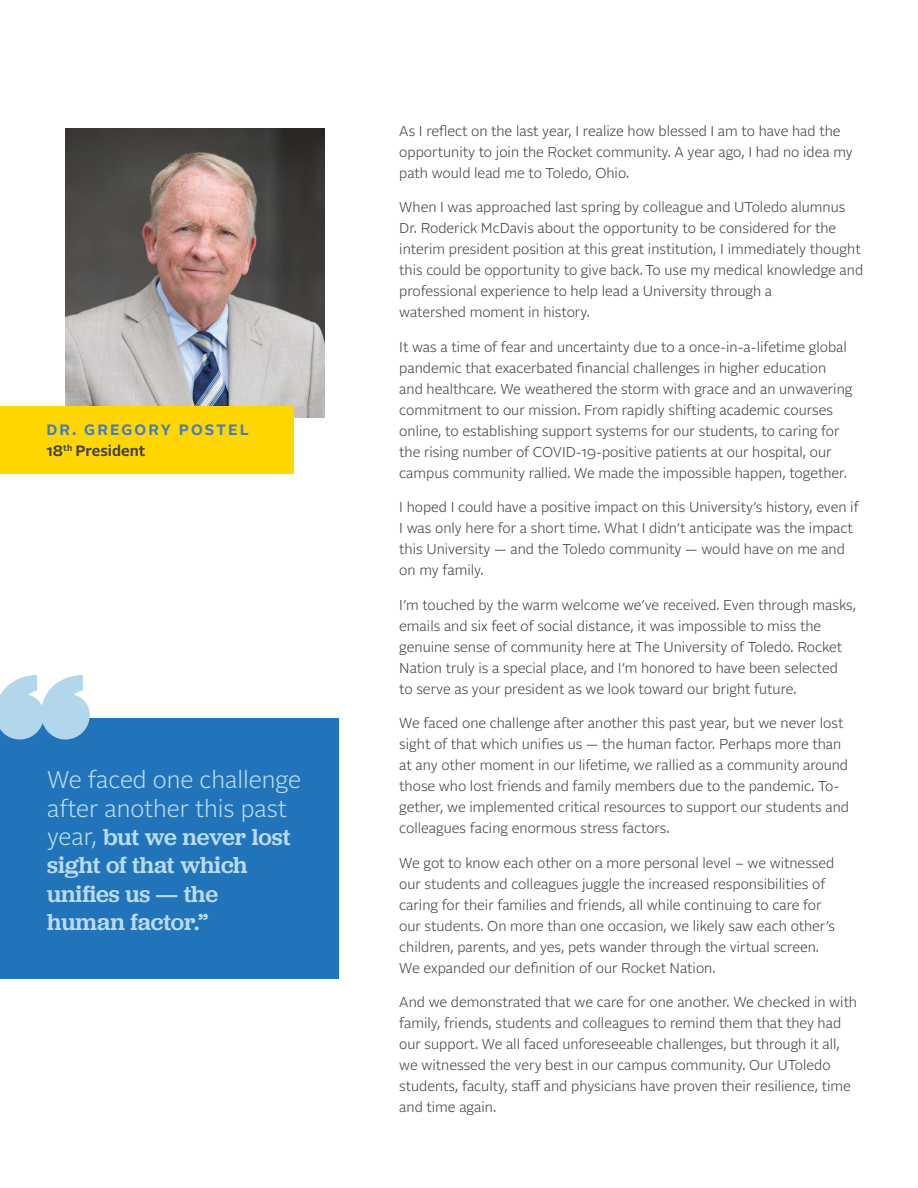
<style>
.page{position:relative;width:918px;height:1188px;background:#fff}
.page>*{position:absolute;margin:0;border:0;box-sizing:border-box;transform-origin:0 0}
.t1{font:500 24px/28.5px "Jubilat";letter-spacing:-.005em;color:#badbef}
.t2{font:300 24px/28.5px "Alrightv 2 Normal";color:#badbef}
.t3{font:700 15px/21px "Alrightv 2 Normal";letter-spacing:.14em;color:#437dc0}
.t4{font:300 14.25px/21px "Alrightv 2 Normal";color:#434345}
.s1{color:#434345}
.s2{font-family:"Alrightv 2 Normal";font-weight:300}
</style>
<div class="page">
<div style="left:0;top:718px;width:339px;height:260px;background:#2173ba"></div>
<svg style="left:0;top:675px;width:90px;height:64px"></svg>
<img style="left:65px;top:129px;width:259px;height:289px">
<div style="left:0;top:406px;width:294px;height:68px;background:#ffd600"></div>
<p class="t3" style="left:46px;top:419px;width:204px">DR. GREGORY POSTEL<br><span class="s1">18</span><sup>th</sup> <span class="s1">President</span></p>
<h1 class="t2" style="left:47px;top:764px;width:256px">We faced one challenge after another this past</h1>
<h1 class="t1" style="left:47px;top:822px;width:245px"><span class="s2">year,</span> but we never lost sight of that which unifies us — the human factor.”</h1>
<p class="t4" style="left:399px;top:119px;width:455px">As I reflect on the last year, I realize how blessed I am to have had the opportunity to join the Rocket community. A year ago, I had no idea my path would lead me to Toledo, Ohio.</p>
<p class="t4" style="left:399px;top:196px;width:465px">When I was approached last spring by colleague and UToledo alumnus Dr. Roderick McDavis about the opportunity to be considered for the interim president position at this great institution, I immediately thought this could be opportunity to give back. To use my medical knowledge and professional experience to help lead a University through a<br>watershed moment in history.</p>
<p class="t4" style="left:399px;top:336px;width:455px">It was a time of fear and uncertainty due to a once-in-a-lifetime global pandemic that exacerbated financial challenges in higher education and healthcare. We weathered the storm with grace and an unwavering commitment to our mission. From rapidly shifting academic courses online, to establishing support systems for our students, to caring for the rising number of COVID-19-positive patients at our hospital, our campus community rallied. We made the impossible happen, together.</p>
<p class="t4" style="left:399px;top:496px;width:461px">I hoped I could have a positive impact on this University’s history, even if I was only here for a short time. What I didn’t anticipate was the impact this University — and the Toledo community — would have on me and on my family.</p>
<p class="t4" style="left:399px;top:594px;width:458px">I’m touched by the warm welcome we’ve received. Even through masks, emails and six feet of social distance, it was impossible to miss the genuine sense of community here at The University of Toledo. Rocket Nation truly is a special place, and I’m honored to have been selected<br>to serve as your president as we look toward our bright future.</p>
<p class="t4" style="left:399px;top:712px;width:451px">We faced one challenge after another this past year, but we never lost sight of that which unifies us — the human factor. Perhaps more than at any other moment in our lifetime, we rallied as a community around those who lost friends and family members due to the pandemic. To&shy;gether, we implemented critical resources to support our students and colleagues facing enormous stress factors.</p>
<p class="t4" style="left:399px;top:852px;width:437px">We got to know each other on a more personal level – we witnessed our students and colleagues juggle the increased responsibilities of caring for their families and friends, all while continuing to care for our students. On more than one occasion, we likely saw each other’s children, parents, and yes, pets wander through the virtual screen.<br>We expanded our definition of our Rocket Nation.</p>
<p class="t4" style="left:399px;top:991px;width:459px">And we demonstrated that we care for one another. We checked in with family, friends, students and colleagues to remind them that they had our support. We all faced unforeseeable challenges, but through it all, we witnessed the very best in our campus community. Our UToledo students, faculty, staff and physicians have proven their resilience, time and time again.</p>
</div>
